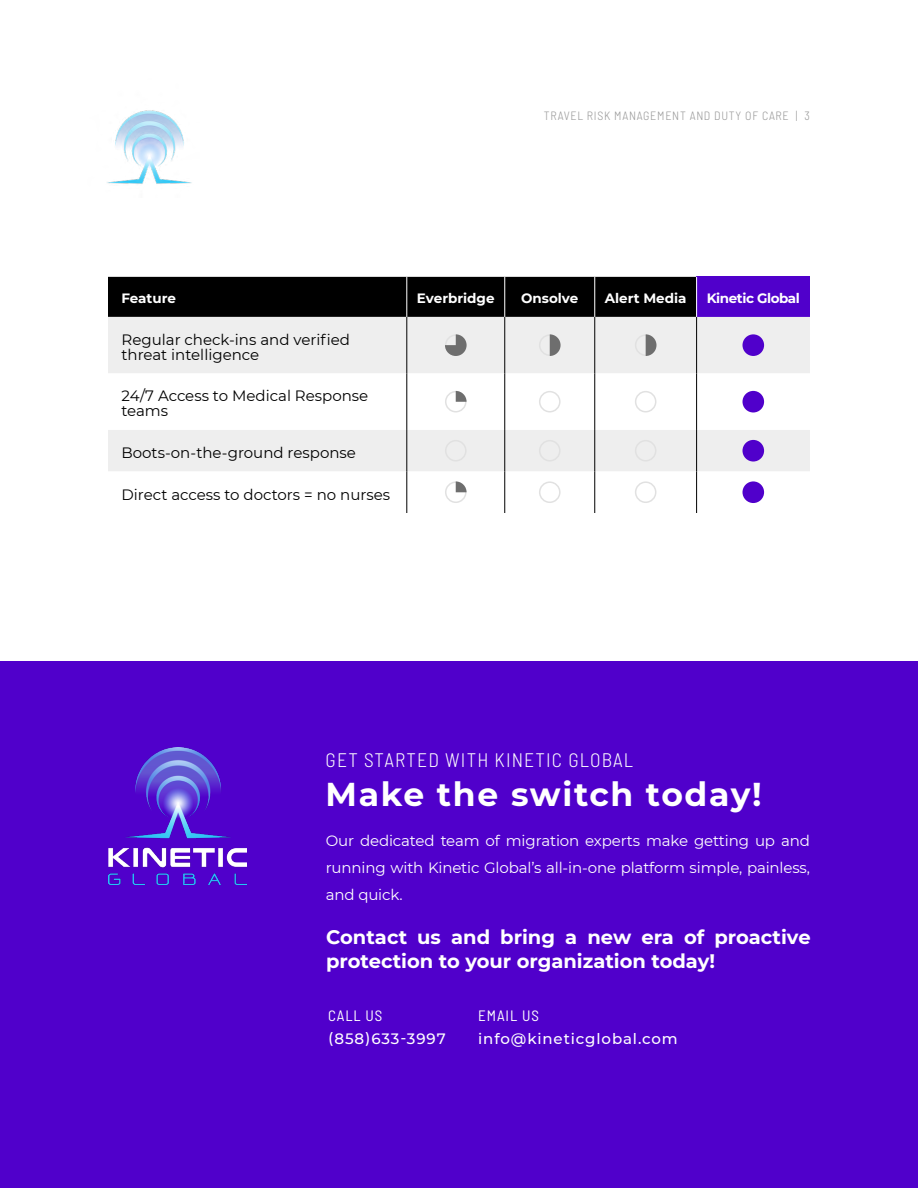
<style>
.page{position:relative;width:918px;height:1188px;background:#fff}
.page>*{position:absolute;margin:0;border:0;box-sizing:border-box;transform-origin:0 0}
.t1{font:700 33px "Montserrat";letter-spacing:.05em;color:#fff}
.t2{font:700 19.5px/24px "Montserrat";color:#fff}
.t3{font:300 semi-condensed 19.5px "Barlow";letter-spacing:.06em;color:#fff}
.t4{font:15px/15px "Montserrat";color:#000}
.t5{font:15px/27px "Montserrat";letter-spacing:-.01em;color:#fff;text-align:justify}
.t6{font:500 15px "Montserrat";letter-spacing:.06em;color:#fff}
.t7{font:semi-condensed 15px "Barlow";letter-spacing:.06em;color:#fff}
.t8{font:700 13.5px "Montserrat";color:#fff}
.t9{font:700 13.5px "Montserrat";letter-spacing:-.03em;color:#fff}
.t10{font:300 semi-condensed 12px "Barlow";letter-spacing:.06em;color:#979797}
</style>
<div class="page">
<img style="left:107px;top:110px;width:85px;height:74px">
<div style="left:1px;top:662px;width:917px;height:526px;background:#5000cb"></div>
<img style="left:108px;top:747px;width:139px;height:138px">
<div style="left:108px;top:277px;width:588px;height:40px;background:#000"></div>
<div style="left:697px;top:277px;width:113px;height:40px;background:#5000cb"></div>
<div style="left:108px;top:317px;width:702px;height:56px;background:#eee"></div>
<svg style="left:108px;top:373px;width:702px;height:140px"></svg>
<hr style="left:407px;top:317px;width:1px;height:56px;background:#000">
<hr style="left:504px;top:317px;width:1px;height:56px;background:#000">
<hr style="left:594px;top:317px;width:1px;height:56px;background:#000">
<hr style="left:696px;top:317px;width:1px;height:56px;background:#000">
<hr style="left:407px;top:373px;width:1px;height:57px;background:#000">
<hr style="left:504px;top:373px;width:1px;height:57px;background:#000">
<hr style="left:594px;top:373px;width:1px;height:57px;background:#000">
<hr style="left:696px;top:373px;width:1px;height:57px;background:#000">
<hr style="left:407px;top:430px;width:1px;height:41px;background:#000">
<hr style="left:504px;top:430px;width:1px;height:41px;background:#000">
<hr style="left:594px;top:430px;width:1px;height:41px;background:#000">
<hr style="left:696px;top:430px;width:1px;height:41px;background:#000">
<hr style="left:407px;top:471px;width:1px;height:42px;background:#000">
<hr style="left:504px;top:471px;width:1px;height:42px;background:#000">
<hr style="left:594px;top:471px;width:1px;height:42px;background:#000">
<hr style="left:696px;top:471px;width:1px;height:42px;background:#000">
<hr style="left:407px;top:277px;width:1px;height:40px;background:#fff">
<hr style="left:504px;top:277px;width:1px;height:40px;background:#fff">
<hr style="left:594px;top:277px;width:1px;height:40px;background:#fff">
<svg style="left:445px;top:334px;width:22px;height:22px"></svg>
<div style="left:539px;top:334px;width:22px;height:22px;border:2px solid #e1e1e1;border-radius:50%"></div>
<svg style="left:550px;top:334px;width:11px;height:22px"></svg>
<div style="left:635px;top:334px;width:21px;height:22px;border:2px solid #e1e1e1;border-radius:50%"></div>
<svg style="left:646px;top:334px;width:10px;height:22px"></svg>
<div style="left:743px;top:334px;width:21px;height:22px;background:#5000cb;border-radius:50%"></div>
<div style="left:445px;top:391px;width:22px;height:22px;border:2px solid #e1e1e1;border-radius:50%"></div>
<svg style="left:456px;top:391px;width:11px;height:11px"></svg>
<div style="left:539px;top:391px;width:22px;height:22px;border:2px solid #e1e1e1;border-radius:50%"></div>
<div style="left:635px;top:391px;width:21px;height:22px;border:2px solid #e1e1e1;border-radius:50%"></div>
<div style="left:743px;top:391px;width:21px;height:22px;background:#5000cb;border-radius:50%"></div>
<div style="left:445px;top:440px;width:22px;height:22px;border:2px solid #e1e1e1;border-radius:50%"></div>
<div style="left:539px;top:440px;width:22px;height:22px;border:2px solid #e1e1e1;border-radius:50%"></div>
<div style="left:635px;top:440px;width:21px;height:22px;border:2px solid #e1e1e1;border-radius:50%"></div>
<div style="left:743px;top:440px;width:21px;height:22px;background:#5000cb;border-radius:50%"></div>
<div style="left:445px;top:481px;width:22px;height:22px;border:2px solid #e1e1e1;border-radius:50%"></div>
<svg style="left:456px;top:481px;width:11px;height:11px"></svg>
<div style="left:539px;top:481px;width:22px;height:22px;border:2px solid #e1e1e1;border-radius:50%"></div>
<div style="left:635px;top:481px;width:21px;height:22px;border:2px solid #e1e1e1;border-radius:50%"></div>
<div style="left:743px;top:481px;width:21px;height:22px;background:#5000cb;border-radius:50%"></div>
<p class="t10" style="left:544px;top:107px;width:268px">TRAVEL RISK MANAGEMENT AND DUTY OF CARE | 3</p>
<p class="t8" style="left:122px;top:289px;width:56px">Feature</p>
<p class="t8" style="left:417px;top:289px;width:79px">Everbridge</p>
<p class="t8" style="left:521px;top:289px;width:59px">Onsolve</p>
<p class="t8" style="left:605px;top:289px;width:83px">Alert Media</p>
<p class="t9" style="left:707px;top:289px;width:95px">Kinetic Global</p>
<p class="t4" style="left:122px;top:332px;width:230px">Regular check-ins and verified threat intelligence</p>
<p class="t4" style="left:122px;top:388px;width:248px">24/7 Access to Medical Response teams</p>
<p class="t4" style="left:122px;top:445px;width:236px">Boots-on-the-ground response</p>
<p class="t4" style="left:122px;top:486px;width:270px">Direct access to doctors = no nurses</p>
<h2 class="t3" style="left:326px;top:746px;width:309px">GET STARTED WITH KINETIC GLOBAL</h2>
<h1 class="t1" style="left:326px;top:771px;width:438px">Make the switch today!</h1>
<p class="t5" style="left:326px;top:826px;width:486px">Our dedicated team of migration experts make getting up and running with Kinetic Global’s all-in-one platform simple, painless, and quick.</p>
<h2 class="t2" style="left:326px;top:924px;width:486px">Contact us and bring a new era of proactive protection to your organization today!</h2>
<p class="t7" style="left:328px;top:1005px;width:56px">CALL US</p>
<p class="t6" style="left:328px;top:1028px;width:119px">(858)633-3997</p>
<p class="t7" style="left:478px;top:1005px;width:62px">EMAIL US</p>
<p class="t6" style="left:478px;top:1028px;width:201px">info@kineticglobal.com</p>
</div>
